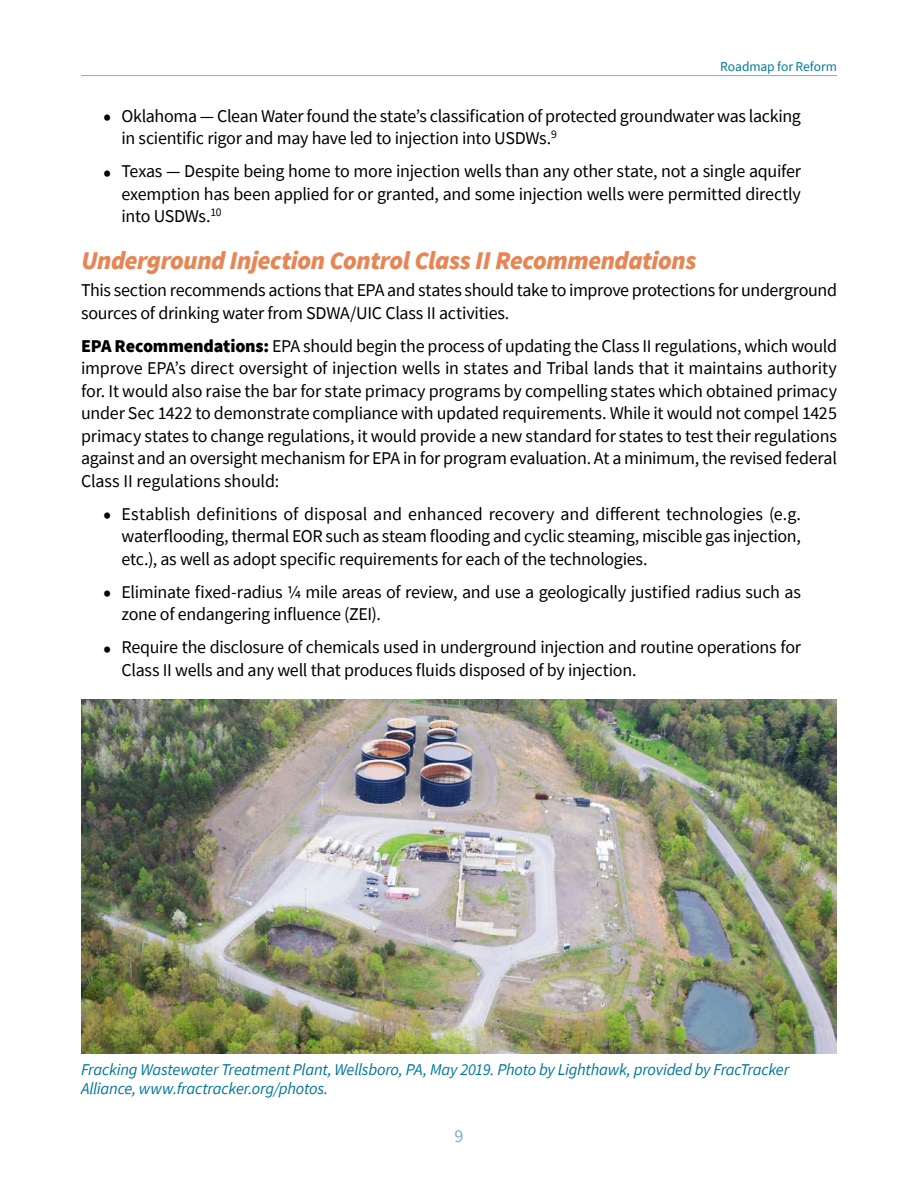
<style>
.page{position:relative;width:918px;height:1188px;background:#fff}
.page>*{position:absolute;margin:0;border:0;box-sizing:border-box;transform-origin:0 0}
.O_G_paper_subsubhead{font:italic 900 25.5px "Source Sans Pro";letter-spacing:-.015em;color:#e78654}
.O_G_Paper_Text{font:18px/22.5px "Source Sans Pro";letter-spacing:-.015em;color:#000}
.t1{font:18px "Source Sans Pro";color:#71b2c9}
.O_G_Figure___Table_T{font:italic 16.5px/19.2px "Source Sans Pro";letter-spacing:-.015em;color:#00789a}
.t2{font:13.5px "Source Sans Pro";letter-spacing:-.005em;color:#00789a}
.s1{font-weight:900;font-size:21px}
.s2{font-weight:900}
</style>
<div class="page">
<hr style="left:81px;top:75px;width:756px;height:1px;background:#71b2c9">
<img style="left:81px;top:700px;width:756px;height:354px">
<p class="t2" style="left:720px;top:58px;width:118px">Roadmap for Reform</p>
<p class="O_G_Paper_Text" style="left:122px;top:104px;width:681px;text-indent:-18px"><span class="s1">•</span> Oklahoma — Clean Water found the state’s classification of protected groundwater was lacking in scientific rigor and may have led to injection into USDWs.<sup>9</sup></p>
<p class="O_G_Paper_Text" style="left:122px;top:160px;width:681px;text-align:justify;text-indent:-18px"><span class="s1">•</span> Texas — Despite being home to more injection wells than any other state, not a single aquifer exemption has been applied for or granted, and some injection wells were permitted directly into USDWs.<sup>10</sup></p>
<p class="O_G_paper_subsubhead" style="left:81px;top:243px;width:617px">Underground Injection Control Class II Recommendations</p>
<p class="O_G_Paper_Text" style="left:81px;top:279px;width:758px">This section recommends actions that EPA and states should take to improve protections for underground sources of drinking water from SDWA/UIC Class II activities.</p>
<p class="O_G_Paper_Text" style="left:81px;top:334px;width:758px;text-align:justify"><span class="s2">EPA Recommendations:</span> EPA should begin the process of updating the Class II regulations, which would improve EPA’s direct oversight of injection wells in states and Tribal lands that it maintains authority for. It would also raise the bar for state primacy programs by compelling states which obtained primacy under Sec 1422 to demonstrate compliance with updated requirements. While it would not compel 1425 primacy states to change regulations, it would provide a new standard for states to test their regulations against and an oversight mechanism for EPA in for program evaluation. At a minimum, the revised federal Class II regulations should:</p>
<p class="O_G_Paper_Text" style="left:122px;top:502px;width:681px;text-align:justify;text-indent:-18px"><span class="s1">•</span> Establish definitions of disposal and enhanced recovery and different technologies (e.g. waterflooding, thermal EOR such as steam flooding and cyclic steaming, miscible gas injection, etc.), as well as adopt specific requirements for each of the technologies.</p>
<p class="O_G_Paper_Text" style="left:122px;top:580px;width:681px;text-indent:-18px"><span class="s1">•</span> Eliminate fixed-radius ¼ mile areas of review, and use a geologically justified radius such as zone of endangering influence (ZEI).</p>
<p class="O_G_Paper_Text" style="left:122px;top:636px;width:681px;text-indent:-18px"><span class="s1">•</span> Require the disclosure of chemicals used in underground injection and routine operations for<br>Class II wells and any well that produces fluids disposed of by injection.</p>
<p class="O_G_Figure___Table_T" style="left:81px;top:1059px;width:710px">Fracking Wastewater Treatment Plant, Wellsboro, PA, May 2019. Photo by Lighthawk, provided by FracTracker<br>Alliance, www.fractracker.org/photos.</p>
<p class="t1" style="left:455px;top:1124px;width:10px">9</p>
</div>
